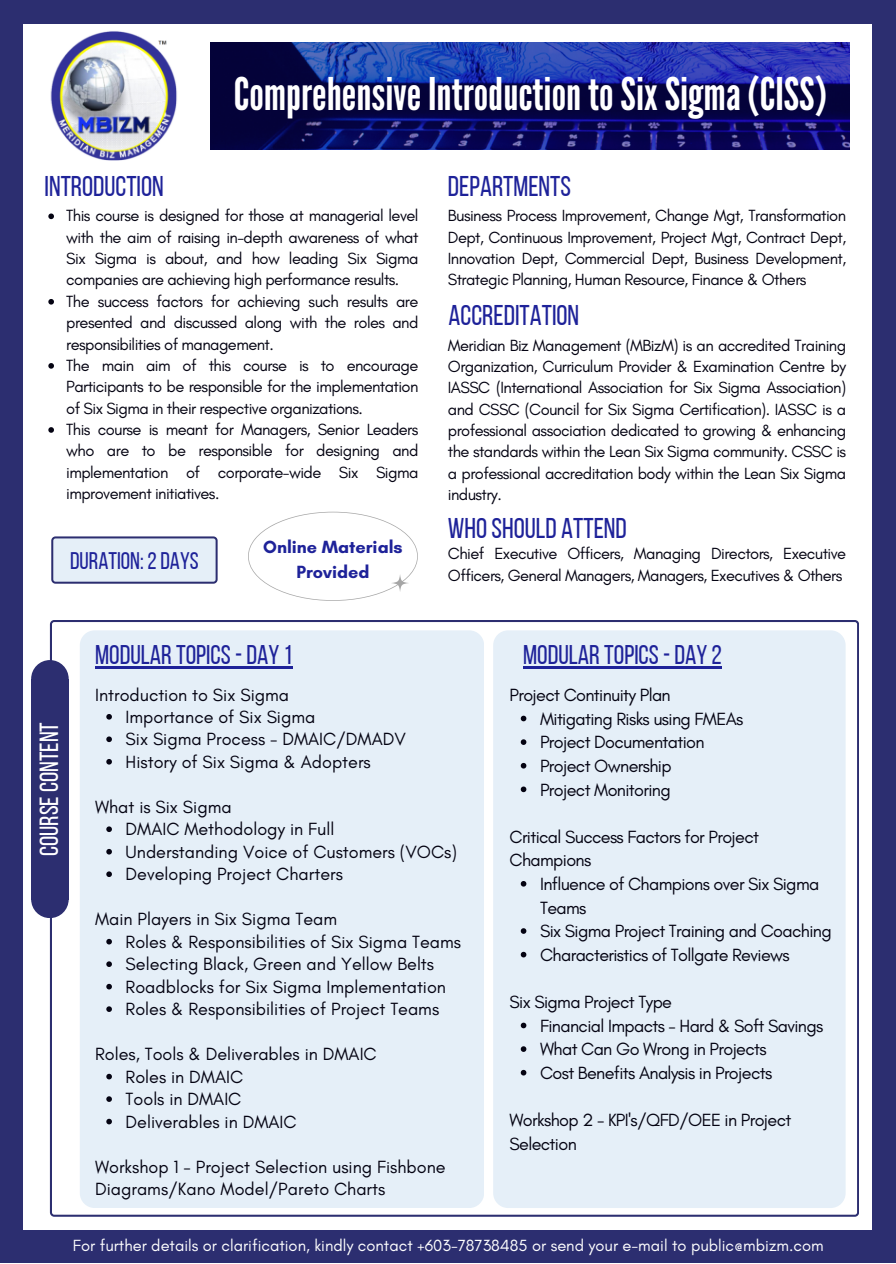
<style>
.page{position:relative;width:896px;height:1264px;background:#fff}
.page>*{position:absolute;margin:0;border:0;box-sizing:border-box;transform-origin:0 0}
.t1{font:45px "League Gothic";color:#fff}
.t2{font:28.5px "Bebas Neue";color:#1e2299}
.t3{font:27px "Bebas Neue";color:#1e2299}
.t4{font:26.25px "Bebas Neue";color:#fff}
.t5{font:24px "Bebas Neue";color:#1e2299}
.t6{font:18px/22.5px "Glacial Indifference";color:#040312}
.t7{font:18px/23.5px "Glacial Indifference";letter-spacing:-.035em;color:#040312}
.t8{font:700 18px/24.8px "Glacial Indifference";color:#1e2299;text-align:center}
.t9{font:16.5px/21.3px "Glacial Indifference";letter-spacing:-.035em;color:#040312;text-align:justify}
.t10{font:16.5px "Glacial Indifference";color:#fff}
</style>
<div class="page">
<div style="left:0;top:0;width:896px;height:1262px;background:#2c2e70"></div>
<div style="left:24px;top:24px;width:848px;height:1205px;background:#fff"></div>
<img style="left:211px;top:42px;width:638px;height:107px">
<svg style="left:50px;top:620px;width:809px;height:596px"></svg>
<div style="left:444px;top:630px;width:412px;height:300px;background:#fff"></div>
<div style="left:493px;top:630px;width:352px;height:577px;background:#e5eff8;border-radius:15px"></div>
<div style="left:80px;top:630px;width:404px;height:577px;background:#e5eff8;border-radius:15px"></div>
<img style="left:50px;top:31px;width:127px;height:130px">
<div style="left:31px;top:660px;width:38px;height:37px;background:#2c2e70;border-radius:50%"></div>
<div style="left:31px;top:678px;width:38px;height:221px;background:#2c2e70"></div>
<div style="left:31px;top:880px;width:38px;height:38px;background:#2c2e70;border-radius:50%"></div>
<svg style="left:51px;top:536px;width:167px;height:47px;background:#d4ddeb"></svg>
<svg style="left:248px;top:511px;width:170px;height:89px"></svg>
<svg style="left:48px;top:213px;width:6px;height:6px"></svg>
<svg style="left:48px;top:299px;width:6px;height:5px"></svg>
<svg style="left:48px;top:363px;width:6px;height:6px"></svg>
<svg style="left:48px;top:427px;width:6px;height:6px"></svg>
<svg style="left:106px;top:714px;width:6px;height:5px"></svg>
<svg style="left:106px;top:736px;width:6px;height:6px"></svg>
<svg style="left:106px;top:759px;width:6px;height:5px"></svg>
<svg style="left:106px;top:826px;width:6px;height:6px"></svg>
<svg style="left:106px;top:849px;width:6px;height:5px"></svg>
<svg style="left:106px;top:871px;width:6px;height:6px"></svg>
<svg style="left:106px;top:938px;width:6px;height:6px"></svg>
<svg style="left:106px;top:961px;width:6px;height:6px"></svg>
<svg style="left:106px;top:983px;width:6px;height:6px"></svg>
<svg style="left:106px;top:1006px;width:6px;height:5px"></svg>
<svg style="left:106px;top:1073px;width:6px;height:6px"></svg>
<svg style="left:106px;top:1096px;width:6px;height:5px"></svg>
<svg style="left:106px;top:1118px;width:6px;height:6px"></svg>
<svg style="left:521px;top:715px;width:5px;height:6px"></svg>
<svg style="left:521px;top:739px;width:5px;height:6px"></svg>
<svg style="left:521px;top:763px;width:5px;height:5px"></svg>
<svg style="left:521px;top:786px;width:5px;height:6px"></svg>
<svg style="left:521px;top:881px;width:5px;height:5px"></svg>
<svg style="left:521px;top:928px;width:5px;height:5px"></svg>
<svg style="left:521px;top:951px;width:5px;height:6px"></svg>
<svg style="left:521px;top:1022px;width:5px;height:6px"></svg>
<svg style="left:521px;top:1046px;width:5px;height:5px"></svg>
<svg style="left:521px;top:1069px;width:5px;height:6px"></svg>
<hr style="left:95px;top:666px;width:198px;height:2px;background:#1e2299">
<hr style="left:523px;top:666px;width:199px;height:2px;background:#1e2299">
<p class="t2" style="left:45px;top:175px;width:121px">INTRODUCTION</p>
<h1 class="t1" style="left:234px;top:68px;width:594px">ComprehensiveIntroductiontoSixSigma(CISS)</h1>
<h3 class="t2" style="left:448px;top:175px;width:125px">DEPARTMENTS</h3>
<h3 class="t9" style="left:66px;top:205px;width:354px">This course is designed for those at managerial level with the aim of raising in-depth awareness of what Six Sigma is about, and how leading Six Sigma companies are achieving high performance results.</h3>
<p class="t9" style="left:66px;top:290px;width:354px">The success factors for achieving such results are presented and discussed along with the roles and responsibilities of management.</p>
<p class="t9" style="left:66px;top:354px;width:354px">The main aim of this course is to encourage Participants to be responsible for the implementation of Six Sigma in their respective organizations.</p>
<p class="t9" style="left:66px;top:418px;width:354px">This course is meant for Managers, Senior Leaders who are to be responsible for designing and implementation of corporate-wide Six Sigma improvement initiatives.</p>
<p class="t5" style="left:70px;top:550px;width:130px">DURATION: 2DAYS</p>
<p class="t8" style="left:263px;top:534px;width:141px">Online Materials<br>Provided</p>
<p class="t9" style="left:448px;top:205px;width:400px">Business Process Improvement, Change Mgt, Transformation Dept, Continuous Improvement, Project Mgt, Contract Dept, Innovation Dept, Commercial Dept, Business Development, Strategic Planning, Human Resource, Finance &amp; Others</p>
<p class="t2" style="left:448px;top:304px;width:132px">ACCREDITATION</p>
<p class="t9" style="left:448px;top:334px;width:400px">Meridian Biz Management (MBizM) is an accredited Training Organization, Curriculum Provider &amp; Examination Centre by IASSC (International Association for Six Sigma Association) and CSSC (Council for Six Sigma Certification). IASSC is a professional association dedicated to growing &amp; enhancing the standards within the Lean Six Sigma community. CSSC is a professional accreditation body within the Lean Six Sigma industry.</p>
<p class="t2" style="left:448px;top:516px;width:180px">WHOSHOULD ATTEND</p>
<h5 class="t9" style="left:448px;top:543px;width:400px">Chief Executive Officers, Managing Directors, Executive<br>Officers, General Managers, Managers, Executives &amp; Others</h5>
<p class="t4" style="left:38px;top:856px;width:135px;rotate:-90deg">COURSECONTENT</p>
<p class="t3" style="left:95px;top:644px;width:199px">MODULAR TOPICS-DAY 1</p>
<p class="t6" style="left:95px;top:683px;width:195px">Introduction to Six Sigma</p>
<h3 class="t6" style="left:126px;top:705px;width:191px">Importance of Six Sigma</h3>
<p class="t6" style="left:126px;top:728px;width:282px">Six Sigma Process - DMAIC/DMADV</p>
<h3 class="t6" style="left:126px;top:750px;width:247px">History of Six Sigma &amp; Adopters</h3>
<p class="t6" style="left:95px;top:795px;width:138px">What is Six Sigma</p>
<h3 class="t6" style="left:126px;top:817px;width:210px">DMAIC Methodology in Full</h3>
<p class="t6" style="left:126px;top:840px;width:333px">Understanding Voice of Customers (VOCs)</p>
<p class="t6" style="left:126px;top:862px;width:219px">Developing Project Charters</p>
<p class="t6" style="left:95px;top:907px;width:244px">Main Players in Six Sigma Team</p>
<p class="t6" style="left:126px;top:930px;width:337px">Roles &amp; Responsibilities of Six Sigma Teams</p>
<p class="t6" style="left:126px;top:952px;width:310px">Selecting Black, Green and Yellow Belts</p>
<p class="t6" style="left:126px;top:975px;width:322px">Roadblocks for Six Sigma Implementation</p>
<p class="t6" style="left:126px;top:997px;width:315px">Roles &amp; Responsibilities of Project Teams</p>
<p class="t6" style="left:95px;top:1042px;width:283px">Roles, Tools &amp; Deliverables in DMAIC</p>
<p class="t6" style="left:126px;top:1065px;width:119px">Roles in DMAIC</p>
<p class="t6" style="left:126px;top:1087px;width:117px">Tools in DMAIC</p>
<p class="t6" style="left:126px;top:1110px;width:172px">Deliverables in DMAIC</p>
<p class="t6" style="left:95px;top:1155px;width:352px">Workshop 1 - Project Selection using Fishbone<br>Diagrams/Kano Model/Pareto Charts</p>
<p class="t3" style="left:523px;top:644px;width:200px">MODULARTOPICS-DAY 2</p>
<p class="t7" style="left:509px;top:683px;width:163px">Project Continuity Plan</p>
<p class="t7" style="left:540px;top:706px;width:205px">Mitigating Risks using FMEAs</p>
<p class="t7" style="left:540px;top:730px;width:166px">Project Documentation</p>
<p class="t7" style="left:540px;top:753px;width:133px">Project Ownership</p>
<p class="t7" style="left:540px;top:777px;width:132px">Project Monitoring</p>
<p class="t7" style="left:509px;top:824px;width:251px">Critical Success Factors for Project<br>Champions</p>
<h3 class="t7" style="left:540px;top:871px;width:281px">Influence of Champions over Six Sigma<br>Teams</h3>
<p class="t7" style="left:540px;top:919px;width:293px">Six Sigma Project Training and Coaching</p>
<p class="t7" style="left:540px;top:942px;width:251px">Characteristics of Tollgate Reviews</p>
<p class="t7" style="left:509px;top:989px;width:164px">Six Sigma Project Type</p>
<p class="t7" style="left:540px;top:1013px;width:285px">Financial Impacts - Hard &amp; Soft Savings</p>
<p class="t7" style="left:540px;top:1037px;width:228px">What Can Go Wrong in Projects</p>
<p class="t7" style="left:540px;top:1060px;width:234px">Cost Benefits Analysis in Projects</p>
<p class="t7" style="left:509px;top:1107px;width:283px">Workshop 2 - KPI's/QFD/OEE in Project<br>Selection</p>
<h4 class="t10" style="left:73px;top:1235px;width:752px">For further details or clarification, kindly contact +603-78738485 or send your e-mail to public@mbizm.com</h4>
</div>
